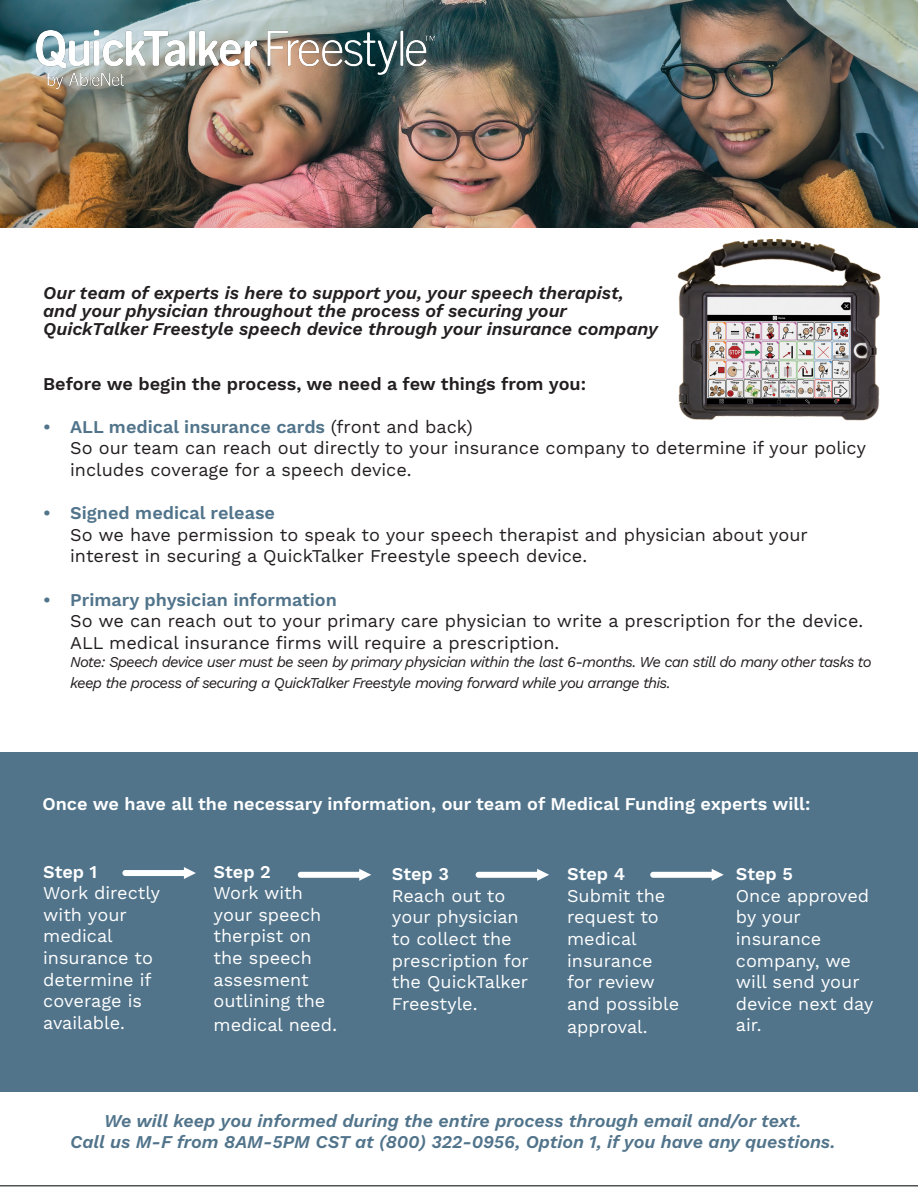
<style>
.page{position:relative;width:918px;height:1188px;background:#fff}
.page>*{position:absolute;margin:0;border:0;box-sizing:border-box;transform-origin:0 0}
.t1{font:18px/21.6px "Work Sans";color:#231f20}
.t2{font:18px/21.6px "Work Sans";color:#fff}
.t3{font:italic 600 18px/18px "Work Sans";color:#231f20}
.t4{font:italic 600 18px/21.6px "Work Sans";color:#51748b;text-align:center}
.t5{font:600 18px "Work Sans";color:#fff}
.t6{font:600 18px "Work Sans";color:#231f20}
.t7{font:italic 15px/21.6px "Work Sans";letter-spacing:-.05em;color:#231f20}
.s1{font-weight:600;color:#51748b}
.s2{font-weight:600}
.s3{font-size:19.5px}
</style>
<div class="page">
<img style="left:0;top:0;width:918px;height:227px">
<hr style="left:0;top:1185px;width:918px;height:1px;background:#4e5253">
<div style="left:0;top:752px;width:918px;height:340px;background:#51748b"></div>
<svg style="left:122px;top:867px;width:74px;height:12px"></svg>
<img style="left:37px;top:30px;width:398px;height:59px">
<img style="left:678px;top:240px;width:202px;height:181px">
<svg style="left:298px;top:869px;width:73px;height:12px"></svg>
<svg style="left:476px;top:869px;width:73px;height:12px"></svg>
<svg style="left:650px;top:869px;width:74px;height:12px"></svg>
<p class="t3" style="left:43px;top:283px;width:616px">Our team of experts is here to support you, your speech therapist, and your physician throughout the process of securing your<br>QuickTalker Freestyle speech device through your insurance company</p>
<p class="t6" style="left:43px;top:373px;width:545px">Before we begin the process, we need a few things from you:</p>
<p class="t1" style="left:70px;top:417px;width:797px;text-indent:-27px"><span class="s1">• ALL medical insurance cards</span> (front and back)<br>So our team can reach out directly to your insurance company to determine if your policy includes coverage for a speech device.</p>
<p class="t1" style="left:70px;top:503px;width:739px;text-indent:-27px"><span class="s1">• Signed medical release<br></span>So we have permission to speak to your speech therapist and physician about your interest in securing a QuickTalker Freestyle speech device.</p>
<p class="t1" style="left:70px;top:589px;width:795px;text-indent:-27px"><span class="s1">• Primary physician information<br></span>So we can reach out to your primary care physician to write a prescription for the device.<br>ALL medical insurance firms will require a prescription.</p>
<p class="t7" style="left:70px;top:650px;width:803px">Note: Speech device user must be seen by primary physician within the last 6-months. We can still do many other tasks to keep the process of securing a QuickTalker Freestyle moving forward while you arrange this.</p>
<p class="t5" style="left:43px;top:794px;width:770px">Once we have all the necessary information, our team of Medical Funding experts will:</p>
<p class="t2" style="left:43px;top:862px;width:118px"><span class="s2">Step 1<br></span>Work directly with your medical insurance to determine if coverage is available.</p>
<p class="t2" style="left:214px;top:862px;width:113px"><span class="s2">Step 2<br></span>Work with your speech therpist on the speech assesment outlining the</p>
<p class="t2" style="left:214px;top:1015px;width:125px">medical need<span class="s3">.</span></p>
<p class="t2" style="left:392px;top:864px;width:139px"><span class="s2">Step 3<br></span>Reach out to your physician to collect the prescription for the QuickTalker<br>Freestyle.</p>
<p class="t2" style="left:567px;top:864px;width:114px"><span class="s2">Step 4<br></span>Submit the request to medical insurance for review and possible</p>
<p class="t2" style="left:567px;top:1017px;width:82px">approval.</p>
<p class="t2" style="left:736px;top:864px;width:139px"><span class="s2">Step 5<br></span>Once approved by your insurance company, we will send your device next day air.</p>
<p class="t4" style="left:70px;top:1109px;width:767px">We will keep you informed during the entire process through email and/or text.<br>Call us M-F from 8AM-5PM CST at (800) 322-0956, Option 1, if you have any questions.</p>
</div>
